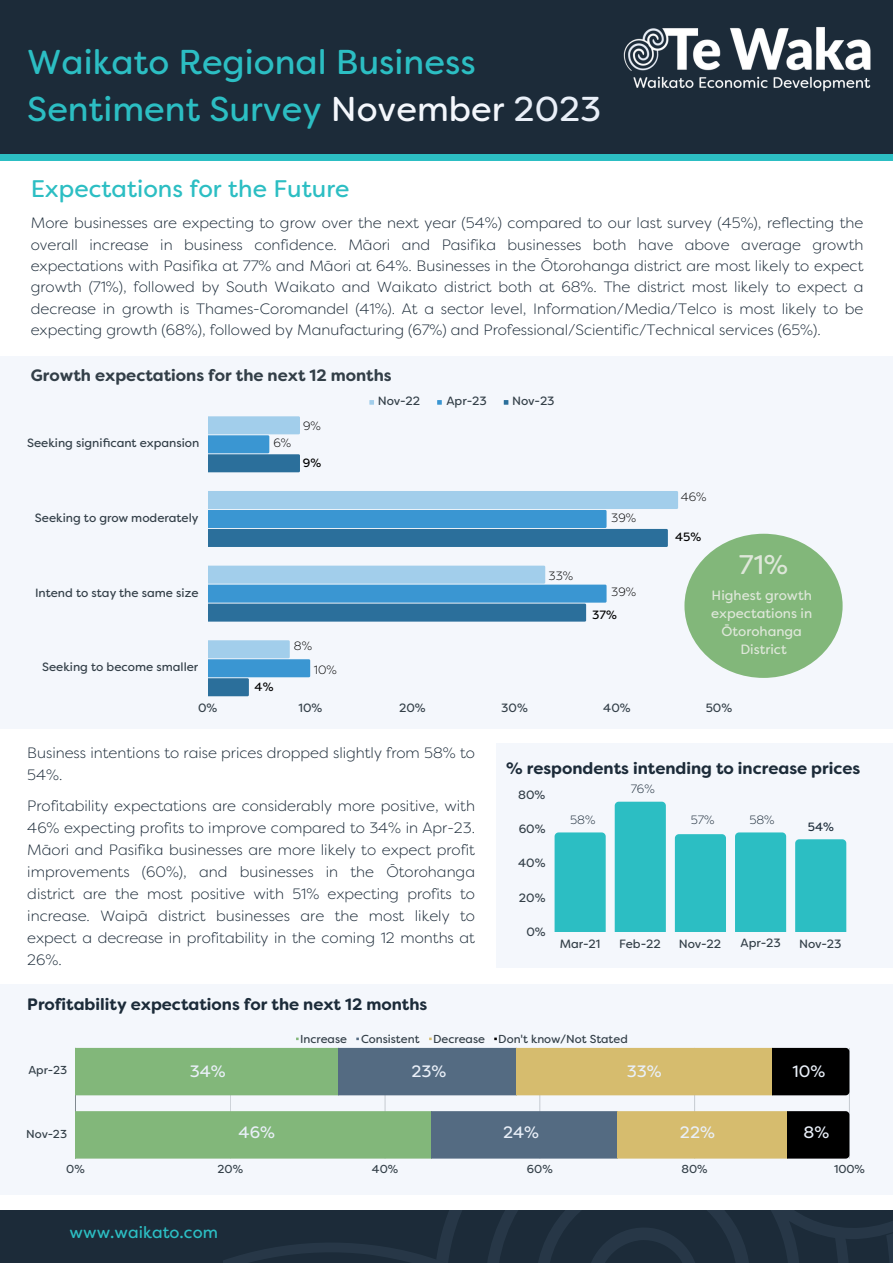
<style>
.page{position:relative;width:893px;height:1264px;background:#fff}
.page>*{position:absolute;margin:0;border:0;box-sizing:border-box;transform-origin:0 0}
.t1{font:34.5px/47.2px "Filson Soft";color:#2cbec3}
.t2{font:27px "Filson Soft";color:#dee7d9}
.t3{font:24px "Filson Soft";color:#2cbec3}
.t4{font:700 16.5px "Filson Soft";color:#1c2b39}
.t5{font:700 16.5px "Filson Soft";color:#333f48}
.t6{font:16.5px "Filson Soft";color:#e9eff8}
.t7{font:16.5px "Filson Soft";color:#2cbec3}
.t8{font:300 15px/22px "Filson Soft";color:#1c2b39;text-align:justify}
.t9{font:13.5px "Filson Soft";color:#dee7d9}
.t10{font:12px "Filson Soft";color:#333f48}
.t11{font:300 12px "Filson Soft";color:#000}
.t12{font:300 12px "Filson Soft";color:#1c2b39}
.t13{font:12px "Filson Soft";color:#000}
.t14{font:12px "Filson Soft";color:#1c2b39}
.t15{font:11.55px "Filson Soft";color:#333f48}
.s1{color:#f4f7fc}
.s2{color:#e9eff8}
</style>
<div class="page">
<div style="left:495px;top:743px;width:397px;height:224px;background:#f4f7fc"></div>
<div style="left:554px;top:832px;width:51px;height:99px;background:#2cbec3"></div>
<div style="left:614px;top:801px;width:51px;height:130px;background:#2cbec3"></div>
<div style="left:674px;top:834px;width:52px;height:97px;background:#2cbec3"></div>
<div style="left:735px;top:832px;width:51px;height:99px;background:#2cbec3"></div>
<div style="left:795px;top:839px;width:51px;height:92px;background:#2cbec3"></div>
<div style="left:0;top:356px;width:892px;height:373px;background:#f4f7fc"></div>
<svg style="left:369px;top:400px;width:5px;height:5px"></svg>
<svg style="left:437px;top:400px;width:5px;height:5px"></svg>
<svg style="left:503px;top:400px;width:5px;height:5px"></svg>
<svg style="left:208px;top:416px;width:92px;height:56px;background:#72a9ce"></svg>
<svg style="left:208px;top:491px;width:470px;height:56px;background:#67a4cc"></svg>
<svg style="left:208px;top:565px;width:398px;height:56px;background:#66a4cd"></svg>
<svg style="left:208px;top:640px;width:102px;height:56px"></svg>
<div style="left:684px;top:533px;width:158px;height:145px;background:#82b77a;border-radius:50%"></div>
<div style="left:0;top:983px;width:892px;height:211px;background:#f4f7fc"></div>
<hr style="left:230px;top:1047px;width:1px;height:111px;background:#333f48">
<hr style="left:385px;top:1047px;width:1px;height:111px;background:#333f48">
<hr style="left:539px;top:1047px;width:1px;height:111px;background:#333f48">
<hr style="left:694px;top:1047px;width:1px;height:111px;background:#333f48">
<hr style="left:849px;top:1047px;width:1px;height:111px;background:#333f48">
<hr style="left:75px;top:1047px;width:1px;height:111px;background:#333f48">
<svg style="left:75px;top:1047px;width:774px;height:48px;background:#8a986f"></svg>
<svg style="left:75px;top:1111px;width:774px;height:47px;background:#809971"></svg>
<div style="left:0;top:1210px;width:892px;height:52px;background:#1c2b39"></div>
<svg style="left:224px;top:1210px;width:668px;height:52px"></svg>
<div style="left:0;top:0;width:892px;height:155px;background:#1c2b39"></div>
<img style="left:623px;top:27px;width:246px;height:65px">
<div style="left:0;top:154px;width:892px;height:7px;background:#2cbec3"></div>
<p class="t1" style="left:27px;top:41px;width:575px">Waikato Regional Business<br>Sentiment Survey <span class="s1">November</span> <span class="s2">2023</span></p>
<p class="t3" style="left:31px;top:180px;width:320px">Expectations for the Future</p>
<p class="t8" style="left:31px;top:214px;width:834px;line-height:21.3px">More businesses are expecting to grow over the next year (54%) compared to our last survey (45%), reflecting the overall increase in business confidence. Māori and Pasifika businesses both have above average growth expectations with Pasifika at 77% and Māori at 64%. Businesses in the Ōtorohanga district are most likely to expect growth (71%), followed by South Waikato and Waikato district both at 68%. The district most likely to expect a decrease in growth is Thames-Coromandel (41%). At a sector level, Information/Media/Telco is most likely to be expecting growth (68%), followed by Manufacturing (67%) and Professional/Scientific/Technical services (65%).</p>
<p class="t5" style="left:31px;top:368px;width:362px">Growth expectations for the next 12 months</p>
<p class="t10" style="left:378px;top:397px;width:44px">Nov-22</p>
<p class="t10" style="left:446px;top:397px;width:42px">Apr-23</p>
<p class="t10" style="left:512px;top:397px;width:44px">Nov-23</p>
<p class="t11" style="left:303px;top:421px;width:19px">9%</p>
<p class="t10" style="left:27px;top:438px;width:174px">Seeking significant expansion</p>
<p class="t11" style="left:273px;top:438px;width:19px">6%</p>
<p class="t13" style="left:303px;top:458px;width:20px">9%</p>
<p class="t11" style="left:680px;top:492px;width:27px">46%</p>
<p class="t10" style="left:35px;top:513px;width:165px">Seeking to grow moderately</p>
<p class="t11" style="left:611px;top:513px;width:26px">39%</p>
<p class="t13" style="left:675px;top:532px;width:28px">45%</p>
<p class="t10" style="left:35px;top:588px;width:165px">Intend to stay the same size</p>
<p class="t11" style="left:294px;top:641px;width:20px">8%</p>
<p class="t11" style="left:548px;top:571px;width:26px">33%</p>
<p class="t11" style="left:611px;top:587px;width:26px">39%</p>
<p class="t13" style="left:592px;top:610px;width:26px">37%</p>
<p class="t2" style="left:738px;top:554px;width:51px">71%</p>
<p class="t9" style="left:711px;top:590px;width:102px">Highest growth</p>
<p class="t9" style="left:711px;top:608px;width:102px">expectations in</p>
<p class="t9" style="left:721px;top:626px;width:82px">Ōtorohanga</p>
<p class="t9" style="left:740px;top:644px;width:48px">District</p>
<p class="t10" style="left:42px;top:662px;width:158px">Seeking to become smaller</p>
<p class="t11" style="left:314px;top:665px;width:24px">10%</p>
<p class="t13" style="left:254px;top:682px;width:20px">4%</p>
<p class="t10" style="left:198px;top:703px;width:21px">0%</p>
<p class="t10" style="left:298px;top:703px;width:25px">10%</p>
<p class="t10" style="left:399px;top:703px;width:28px">20%</p>
<p class="t10" style="left:501px;top:703px;width:28px">30%</p>
<p class="t10" style="left:603px;top:703px;width:29px">40%</p>
<p class="t10" style="left:705px;top:703px;width:28px">50%</p>
<p class="t8" style="left:27px;top:743px;width:449px">Business intentions to raise prices dropped slightly from 58% to<br>54%.</p>
<p class="t8" style="left:27px;top:796px;width:449px">Profitability expectations are considerably more positive, with 46% expecting profits to improve compared to 34% in Apr-23.<br>Māori and Pasifika businesses are more likely to expect profit improvements (60%), and businesses in the Ōtorohanga district are the most positive with 51% expecting profits to increase. Waipā district businesses are the most likely to expect a decrease in profitability in the coming 12 months at 26%.</p>
<p class="t4" style="left:506px;top:761px;width:355px">% respondents intending to increase prices</p>
<p class="t10" style="left:518px;top:790px;width:29px">80%</p>
<p class="t10" style="left:518px;top:824px;width:28px">60%</p>
<p class="t10" style="left:518px;top:858px;width:29px">40%</p>
<p class="t10" style="left:519px;top:892px;width:28px">20%</p>
<p class="t10" style="left:526px;top:927px;width:21px">0%</p>
<p class="t12" style="left:570px;top:815px;width:27px">58%</p>
<p class="t12" style="left:630px;top:784px;width:26px">76%</p>
<p class="t12" style="left:690px;top:815px;width:25px">57%</p>
<p class="t12" style="left:749px;top:815px;width:27px">58%</p>
<p class="t14" style="left:807px;top:822px;width:28px">54%</p>
<p class="t10" style="left:559px;top:939px;width:42px">Mar-21</p>
<p class="t10" style="left:619px;top:939px;width:43px">Feb-22</p>
<p class="t10" style="left:679px;top:939px;width:44px">Nov-22</p>
<p class="t10" style="left:740px;top:938px;width:42px">Apr-23</p>
<p class="t10" style="left:799px;top:939px;width:44px">Nov-23</p>
<p class="t4" style="left:27px;top:998px;width:401px">Profitability expectations for the next 12 months</p>
<p class="t15" style="left:300px;top:1034px;width:48px">Increase</p>
<p class="t15" style="left:361px;top:1034px;width:60px">Consistent</p>
<p class="t15" style="left:433px;top:1034px;width:53px">Decrease</p>
<p class="t15" style="left:498px;top:1034px;width:131px">Don't know/Not Stated</p>
<p class="t15" style="left:28px;top:1066px;width:40px">Apr-23</p>
<p class="t15" style="left:26px;top:1129px;width:42px">Nov-23</p>
<p class="t6" style="left:190px;top:1064px;width:37px">34%</p>
<p class="t6" style="left:411px;top:1064px;width:36px">23%</p>
<p class="t6" style="left:626px;top:1064px;width:36px">33%</p>
<p class="t6" style="left:792px;top:1064px;width:34px">10%</p>
<p class="t6" style="left:238px;top:1125px;width:38px">46%</p>
<p class="t6" style="left:503px;top:1125px;width:37px">24%</p>
<p class="t6" style="left:803px;top:1125px;width:27px">8%</p>
<p class="t6" style="left:680px;top:1125px;width:36px">22%</p>
<p class="t15" style="left:66px;top:1164px;width:20px">0%</p>
<p class="t15" style="left:217px;top:1164px;width:27px">20%</p>
<p class="t15" style="left:372px;top:1164px;width:28px">40%</p>
<p class="t15" style="left:527px;top:1164px;width:27px">60%</p>
<p class="t15" style="left:681px;top:1164px;width:28px">80%</p>
<p class="t15" style="left:833px;top:1164px;width:33px">100%</p>
<p class="t7" style="left:70px;top:1225px;width:150px">www.waikato.com</p>
</div>
